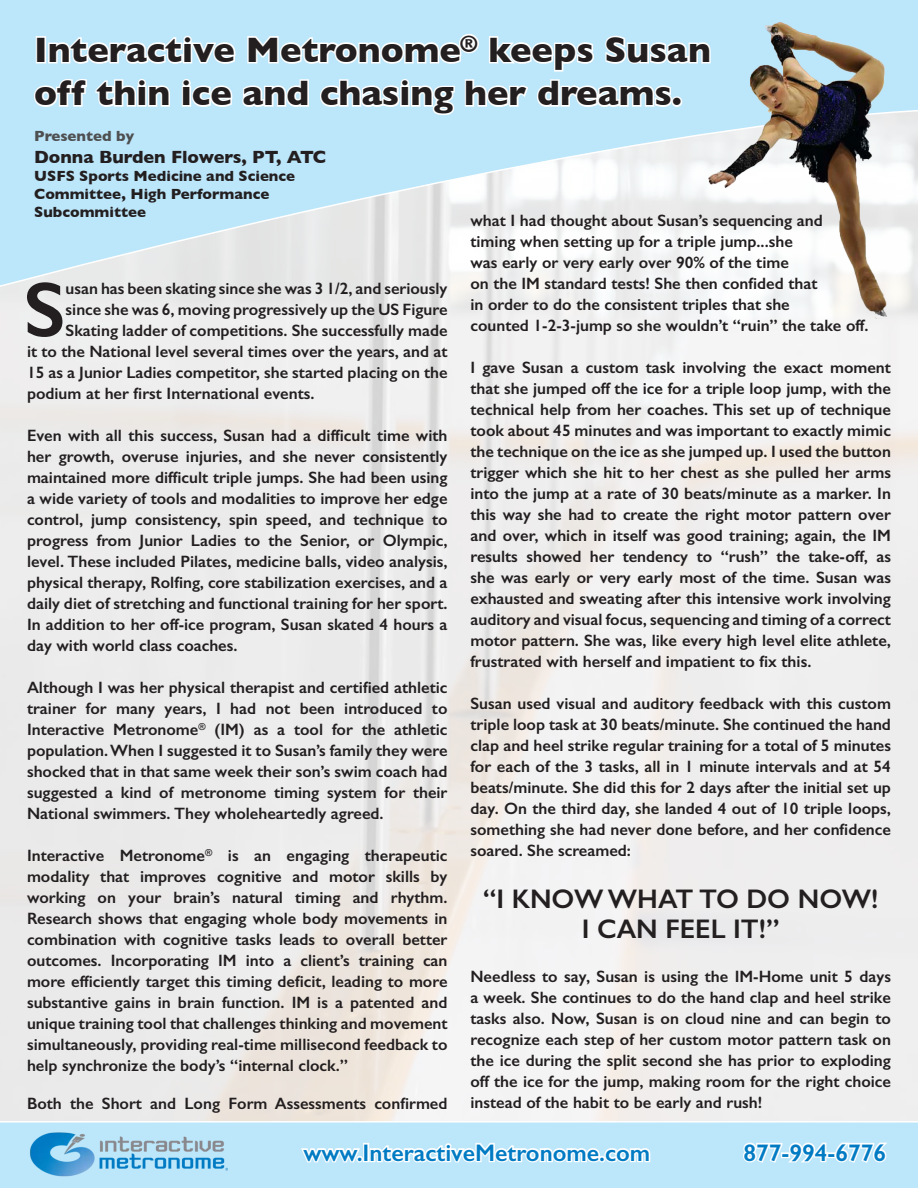
<style>
.page{position:relative;width:918px;height:1188px;background:#fff}
.page>*{position:absolute;margin:0;border:0;box-sizing:border-box;transform-origin:0 0}
.t1{font:600 78px "Gill Sans";color:#231f20}
.t2{font:700 36px/43.2px "Gill Sans";color:#231f20}
.t3{font:600 27px "Gill Sans";color:#231f20}
.t4{font:600 24px "Gill Sans";color:#007bc3}
.t5{font:700 18px "Gill Sans";color:#231f20}
.t6{font:600 16.5px/21px "Gill Sans";color:#231f20;text-align:justify}
.t7{font:700 15px "Gill Sans";color:#231f20}
.t8{font:700 15px "Gill Sans";color:#4e4f50}
</style>
<div class="page">
<div style="left:0;top:1122px;width:918px;height:66px;background:#bce6fa"></div>
<svg style="left:299px;top:1141px;width:353px;height:24px"></svg>
<svg style="left:741px;top:1140px;width:151px;height:25px"></svg>
<img style="left:27px;top:1090px;width:204px;height:98px">
<svg style="left:0;top:0;width:918px;height:353px"></svg>
<img style="left:709px;top:22px;width:178px;height:297px">
<svg style="left:32px;top:32px;width:680px;height:85px"></svg>
<p class="t2" style="left:34px;top:27px;width:678px">Interactive Metronome<sup>®</sup> keeps Susan off thin ice and chasing her dreams.</p>
<p class="t8" style="left:34px;top:124px;width:102px">Presented by</p>
<p class="t5" style="left:34px;top:142px;width:294px">Donna Burden Flowers, PT, ATC</p>
<p class="t7" style="left:34px;top:164px;width:262px">USFS Sports Medicine and Science</p>
<p class="t7" style="left:34px;top:182px;width:237px">Committee, High Performance</p>
<p class="t7" style="left:34px;top:200px;width:113px">Subcommittee</p>
<p class="t6" style="left:470px;top:210px;width:354px">what I had thought about Susan’s sequencing and</p>
<p class="t6" style="left:470px;top:231px;width:324px">timing when setting up for a triple jump...she</p>
<p class="t6" style="left:470px;top:252px;width:320px">was early or very early over 90% of the time</p>
<p class="t6" style="left:470px;top:273px;width:349px">on the IM standard tests! She then confided that</p>
<p class="t6" style="left:470px;top:294px;width:321px">in order to do the consistent triples that she</p>
<p class="t6" style="left:470px;top:315px;width:400px">counted 1-2-3-jump so she wouldn’t “ruin” the take off.</p>
<p class="t6" style="left:470px;top:357px;width:422px">I gave Susan a custom task involving the exact moment that she jumped off the ice for a triple loop jump, with the technical help from her coaches. This set up of technique took about 45 minutes and was important to exactly mimic the technique on the ice as she jumped up. I used the button trigger which she hit to her chest as she pulled her arms into the jump at a rate of 30 beats/minute as a marker. In this way she had to create the right motor pattern over and over, which in itself was good training; again, the IM results showed her tendency to “rush” the take-off, as she was early or very early most of the time. Susan was exhausted and sweating after this intensive work involving auditory and visual focus, sequencing and timing of a correct motor pattern. She was, like every high level elite athlete, frustrated with herself and impatient to fix this.</p>
<p class="t6" style="left:470px;top:693px;width:422px">Susan used visual and auditory feedback with this custom triple loop task at 30 beats/minute. She continued the hand clap and heel strike regular training for a total of 5 minutes for each of the 3 tasks, all in 1 minute intervals and at 54 beats/minute. She did this for 2 days after the initial set up day. On the third day, she landed 4 out of 10 triple loops, something she had never done before, and her confidence soared. She screamed:</p>
<p class="t3" style="left:483px;top:883px;width:397px">“I KNOW WHAT TO DO NOW!</p>
<p class="t3" style="left:582px;top:913px;width:199px">I CAN FEEL IT!”</p>
<p class="t6" style="left:470px;top:966px;width:422px">Needless to say, Susan is using the IM-Home unit 5 days a week. She continues to do the hand clap and heel strike tasks also. Now, Susan is on cloud nine and can begin to recognize each step of her custom motor pattern task on the ice during the split second she has prior to exploding off the ice for the jump, making room for the right choice instead of the habit to be early and rush!</p>
<p class="t1" style="left:24px;top:263px;width:43px">S</p>
<p class="t6" style="left:66px;top:278px;width:383px">usan has been skating since she was 3 1/2, and seriously</p>
<p class="t6" style="left:66px;top:299px;width:383px">since she was 6, moving progressively up the US Figure</p>
<p class="t6" style="left:66px;top:320px;width:383px">Skating ladder of competitions. She successfully made</p>
<p class="t6" style="left:27px;top:341px;width:422px">it to the National level several times over the years, and at</p>
<p class="t6" style="left:27px;top:362px;width:422px">15 as a Junior Ladies competitor, she started placing on the</p>
<p class="t6" style="left:27px;top:383px;width:289px">podium at her first International events.</p>
<p class="t6" style="left:27px;top:425px;width:422px">Even with all this success, Susan had a difficult time with her growth, overuse injuries, and she never consistently maintained more difficult triple jumps. She had been using a wide variety of tools and modalities to improve her edge control, jump consistency, spin speed, and technique to progress from Junior Ladies to the Senior, or Olympic, level. These included Pilates, medicine balls, video analysis, physical therapy, Rolfing, core stabilization exercises, and a daily diet of stretching and functional training for her sport.<br>In addition to her off-ice program, Susan skated 4 hours a day with world class coaches.</p>
<p class="t6" style="left:27px;top:677px;width:422px">Although I was her physical therapist and certified athletic trainer for many years, I had not been introduced to Interactive Metronome<sup>®</sup> (IM) as a tool for the athletic population. When I suggested it to Susan’s family they were shocked that in that same week their son’s swim coach had suggested a kind of metronome timing system for their National swimmers. They wholeheartedly agreed.</p>
<p class="t6" style="left:27px;top:845px;width:422px">Interactive Metronome<sup>®</sup> is an engaging therapeutic modality that improves cognitive and motor skills by working on your brain’s natural timing and rhythm.<br>Research shows that engaging whole body movements in combination with cognitive tasks leads to overall better outcomes. Incorporating IM into a client’s training can more efficiently target this timing deficit, leading to more substantive gains in brain function. IM is a patented and unique training tool that challenges thinking and movement simultaneously, providing real-time millisecond feedback to help synchronize the body’s “internal clock.”</p>
<p class="t6" style="left:27px;top:1093px;width:422px">Both the Short and Long Form Assessments confirmed</p>
<h3 class="t4" style="left:303px;top:1138px;width:348px">www.InteractiveMetronome.com</h3>
<h3 class="t4" style="left:744px;top:1138px;width:144px">877-994-6776</h3>
</div>
